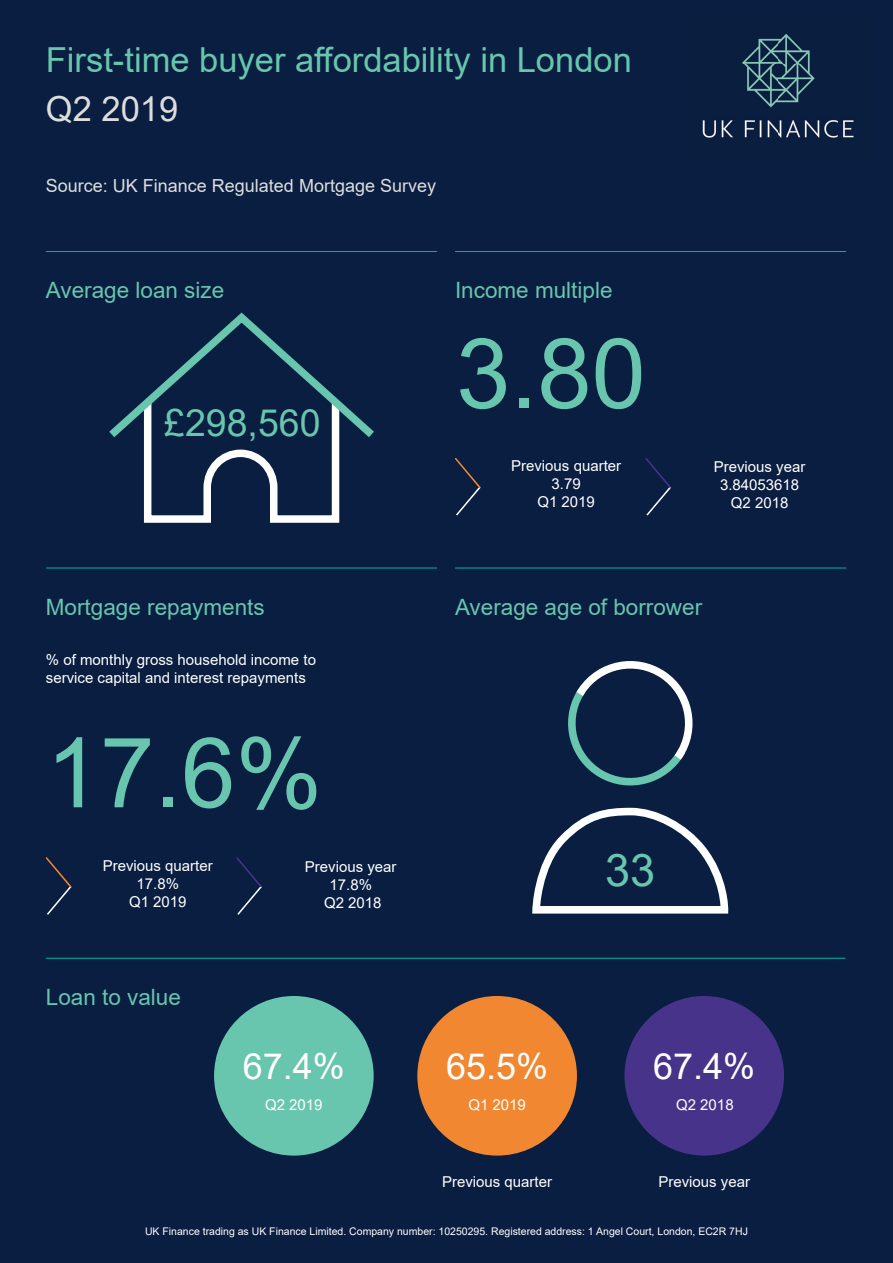
<style>
.page{position:relative;width:893px;height:1263px;background:#091e40}
.page>*{position:absolute;margin:0;border:0;box-sizing:border-box;transform-origin:0 0}
.t1{font:97.5px "Arial";color:#68c5ae}
.t2{font:45px "Arial";color:#68c5ae}
.t3{font:37.5px "Arial";color:#68c5ae}
.t4{font:36px "Arial";color:#fff}
.t5{font:34.5px "Arial";color:#68c5ae}
.t6{font:34.5px "Arial";color:#ddddde}
.t7{font:22.5px "Arial";color:#68c5ae}
.t8{font:18px "Arial";color:#ddddde}
.t9{font:15px/18px "Arial";color:#fff;text-align:center}
.t10{font:10.5px "Arial";color:#fff}
</style>
<div class="page">
<img style="left:702px;top:34px;width:152px;height:104px">
<hr style="left:46px;top:958px;width:799px;height:1px;background:#00b6a3">
<div style="left:214px;top:996px;width:160px;height:159px;background:#68c5ae;border-radius:50%"></div>
<div style="left:417px;top:996px;width:160px;height:159px;background:#f18831;border-radius:50%"></div>
<div style="left:624px;top:996px;width:160px;height:159px;background:#48338a;border-radius:50%"></div>
<svg style="left:455px;top:458px;width:26px;height:57px"></svg>
<svg style="left:645px;top:458px;width:26px;height:57px"></svg>
<hr style="left:46px;top:568px;width:391px;height:1px;background:#00b6a3">
<hr style="left:455px;top:568px;width:391px;height:1px;background:#00b6a3">
<hr style="left:46px;top:251px;width:391px;height:1px;background:#00b6a3">
<hr style="left:455px;top:251px;width:391px;height:1px;background:#00b6a3">
<svg style="left:46px;top:857px;width:26px;height:58px"></svg>
<svg style="left:236px;top:857px;width:26px;height:58px"></svg>
<svg style="left:532px;top:807px;width:197px;height:107px"></svg>
<svg style="left:568px;top:661px;width:125px;height:125px"></svg>
<svg style="left:109px;top:313px;width:265px;height:210px"></svg>
<h3 class="t5" style="left:46px;top:36px;width:587px">First-time buyer affordability in London</h3>
<h3 class="t6" style="left:46px;top:86px;width:134px">Q2 2019</h3>
<p class="t8" style="left:46px;top:173px;width:392px">Source: UK Finance Regulated Mortgage Survey</p>
<h3 class="t7" style="left:46px;top:275px;width:180px">Average loan size</h3>
<h3 class="t7" style="left:455px;top:275px;width:159px">Income multiple</h3>
<h1 class="t1" style="left:456px;top:307px;width:191px">3.80</h1>
<h3 class="t3" style="left:164px;top:397px;width:158px">£298,560</h3>
<p class="t9" style="left:511px;top:457px;width:112px">Previous quarter<br>3.79<br>Q1 2019</p>
<p class="t9" style="left:714px;top:458px;width:93px">Previous year<br>3.84053618<br>Q2 2018</p>
<h3 class="t7" style="left:46px;top:591px;width:220px">Mortgage repayments</h3>
<p class="t9" style="left:46px;top:650px;width:272px;text-align:left">% of monthly gross household income to service capital and interest repayments</p>
<h1 class="t1" style="left:46px;top:706px;width:278px">17.6%</h1>
<p class="t9" style="left:103px;top:856px;width:112px">Previous quarter<br>17.8%<br>Q1 2019</p>
<h3 class="t7" style="left:46px;top:981px;width:137px">Loan to value</h3>
<p class="t9" style="left:305px;top:857px;width:93px">Previous year<br>17.8%<br>Q2 2018</p>
<h3 class="t7" style="left:455px;top:591px;width:249px">Average age of borrower</h3>
<h2 class="t2" style="left:605px;top:839px;width:52px">33</h2>
<h3 class="t4" style="left:243px;top:1042px;width:104px">67.4%</h3>
<p class="t9" style="left:265px;top:1096px;width:59px">Q2 2019</p>
<h3 class="t4" style="left:446px;top:1042px;width:104px">65.5%</h3>
<p class="t9" style="left:468px;top:1096px;width:59px">Q1 2019</p>
<p class="t9" style="left:442px;top:1172px;width:112px">Previous quarter</p>
<h3 class="t4" style="left:653px;top:1042px;width:104px">67.4%</h3>
<p class="t9" style="left:676px;top:1096px;width:59px">Q2 2018</p>
<p class="t9" style="left:658px;top:1172px;width:93px">Previous year</p>
<p class="t10" style="left:145px;top:1224px;width:604px">UK Finance trading as UK Finance Limited. Company number: 10250295. Registered address: 1 Angel Court, London, EC2R 7HJ</p>
</div>
